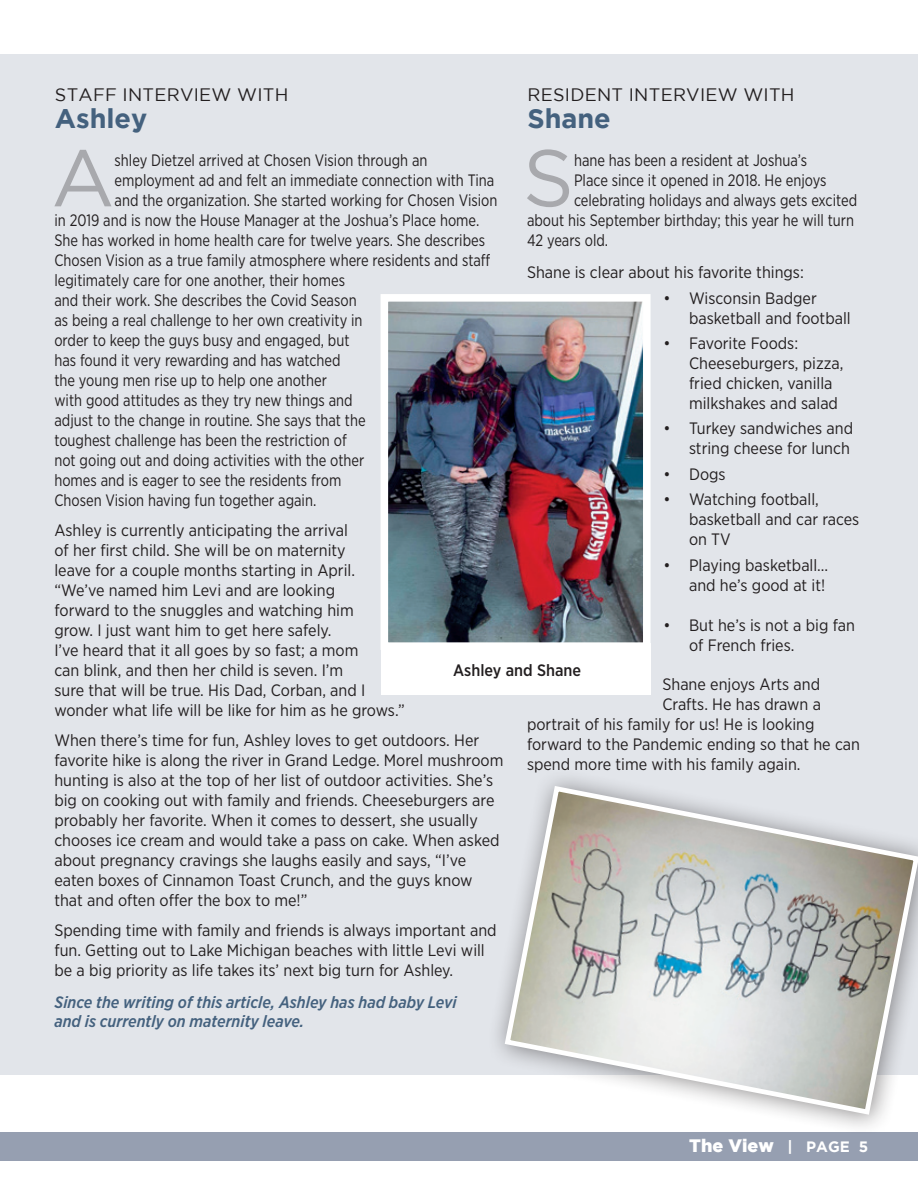
<style>
.page{position:relative;width:918px;height:1188px;background:#fff}
.page>*{position:absolute;margin:0;border:0;box-sizing:border-box;transform-origin:0 0}
.t1{font:80.25px "Gotham";color:#a8a9ad}
.t2{font:700 27px "Gotham";color:#44617e}
.t3{font:18px "Gotham";letter-spacing:.015em;color:#231f20}
.t4{font:900 18px "Gotham";color:#fff}
.t5{font:16.5px/20px "Gotham Narrow";color:#231f20}
.t6{font:16.5px "Gotham Narrow";color:#231f20;scale:.9 1}
.t7{font:italic 500 16.5px/18.9px "Gotham Narrow";color:#44617e}
.t8{font:500 16.5px "Gotham Narrow";color:#231f20}
.s1{font-weight:700;font-size:15px}
</style>
<div class="page">
<div style="left:0;top:54px;width:918px;height:1021px;background:#e2e5ea"></div>
<div style="left:381px;top:643px;width:270px;height:51px;background:#fff"></div>
<div style="left:0;top:1133px;width:918px;height:28px;background:#969fb1"></div>
<img style="left:390px;top:303px;width:252px;height:338px">
<div style="left:381px;top:294px;width:270px;height:356px;border:8px solid #fff"></div>
<div style="left:487px;top:768px;width:431px;height:369px;background:#231f20;opacity:.5"></div>
<svg style="left:502px;top:783px;width:416px;height:335px"></svg>
<p class="t3" style="left:55px;top:85px;width:235px">STAFF INTERVIEW WITH</p>
<h2 class="t2" style="left:55px;top:103px;width:94px">Ashley</h2>
<p class="t3" style="left:528px;top:85px;width:269px">RESIDENT INTERVIEW WITH</p>
<h2 class="t2" style="left:527px;top:103px;width:85px">Shane</h2>
<h1 class="t1" style="left:523px;top:134px;width:53px">S</h1>
<p class="t6" style="left:574px;top:150px;width:261px">hane has been a resident at Joshua’s</p>
<h1 class="t1" style="left:51px;top:134px;width:65px">A</h1>
<p class="t6" style="left:115px;top:150px;width:349px">shley Dietzel arrived at Chosen Vision through an</p>
<p class="t6" style="left:115px;top:170px;width:424px">employment ad and felt an immediate connection with Tina</p>
<p class="t6" style="left:115px;top:190px;width:427px">and the organization. She started working for Chosen Vision</p>
<p class="t6" style="left:54px;top:210px;width:474px">in 2019 and is now the House Manager at the Joshua’s Place home.</p>
<p class="t6" style="left:54px;top:230px;width:480px">She has worked in home health care for twelve years. She describes</p>
<p class="t6" style="left:54px;top:250px;width:486px">Chosen Vision as a true family atmosphere where residents and staff</p>
<p class="t6" style="left:54px;top:270px;width:324px">legitimately care for one another, their homes</p>
<p class="t6" style="left:54px;top:290px;width:337px">and their work. She describes the Covid Season</p>
<p class="t6" style="left:54px;top:310px;width:344px">as being a real challenge to her own creativity in</p>
<p class="t6" style="left:54px;top:330px;width:329px">order to keep the guys busy and engaged, but</p>
<p class="t6" style="left:54px;top:350px;width:319px">has found it very rewarding and has watched</p>
<p class="t6" style="left:54px;top:370px;width:304px">the young men rise up to help one another</p>
<p class="t6" style="left:54px;top:390px;width:333px">with good attitudes as they try new things and</p>
<p class="t6" style="left:54px;top:410px;width:347px">adjust to the change in routine. She says that the</p>
<p class="t6" style="left:54px;top:430px;width:326px">toughest challenge has been the restriction of</p>
<p class="t6" style="left:54px;top:450px;width:346px">not going out and doing activities with the other</p>
<p class="t6" style="left:54px;top:470px;width:320px">homes and is eager to see the residents from</p>
<p class="t6" style="left:54px;top:490px;width:293px">Chosen Vision having fun together again.</p>
<p class="t5" style="left:54px;top:520px;width:352px">Ashley is currently anticipating the arrival<br>of her first child. She will be on maternity<br>leave for a couple months starting in April. “We’ve named him Levi and are looking<br>forward to the snuggles and watching him<br>grow. I just want him to get here safely.<br>I’ve heard that it all goes by so fast; a mom<br>can blink, and then her child is seven. I’m<br>sure that will be true. His Dad, Corban, and I wonder what life will be like for him as he grows.”</p>
<p class="t5" style="left:54px;top:730px;width:450px">When there’s time for fun, Ashley loves to get outdoors. Her favorite hike is along the river in Grand Ledge. Morel mushroom hunting is also at the top of her list of outdoor activities. She’s big on cooking out with family and friends. Cheeseburgers are probably her favorite. When it comes to dessert, she usually chooses ice cream and would take a pass on cake. When asked about pregnancy cravings she laughs easily and says, “I’ve eaten boxes of Cinnamon Toast Crunch, and the guys know that and often offer the box to me!”</p>
<p class="t5" style="left:54px;top:920px;width:444px">Spending time with family and friends is always important and fun. Getting out to Lake Michigan beaches with little Levi will be a big priority as life takes its’ next big turn for Ashley.</p>
<p class="t7" style="left:54px;top:993px;width:404px">Since the writing of this article, Ashley has had baby Levi and is currently on maternity leave.</p>
<p class="t6" style="left:574px;top:170px;width:282px">Place since it opened in 2018. He enjoys</p>
<p class="t6" style="left:574px;top:190px;width:316px">celebrating holidays and always gets excited</p>
<p class="t6" style="left:527px;top:210px;width:365px">about his September birthday; this year he will turn</p>
<p class="t6" style="left:527px;top:230px;width:92px">42 years old.</p>
<p class="t5" style="left:527px;top:262px;width:278px">Shane is clear about his favorite things:</p>
<p class="t5" style="left:689px;top:288px;width:163px;text-indent:-25px">• Wisconsin Badger basketball and football</p>
<p class="t5" style="left:689px;top:333px;width:156px;text-indent:-25px">• Favorite Foods:<br>Cheeseburgers, pizza, fried chicken, vanilla milkshakes and salad</p>
<p class="t5" style="left:664px;top:418px;width:191px;text-align:right">• Turkey sandwiches and string cheese for lunch</p>
<p class="t5" style="left:664px;top:464px;width:64px">• Dogs</p>
<p class="t5" style="left:689px;top:489px;width:172px;text-indent:-25px">• Watching football, basketball and car races on TV</p>
<p class="t5" style="left:664px;top:555px;width:166px;text-align:right">• Playing basketball… and he’s good at it!</p>
<p class="t5" style="left:689px;top:615px;width:168px;text-indent:-25px">• But he’s is not a big fan of French fries.</p>
<p class="t5" style="left:662px;top:674px;width:159px">Shane enjoys Arts and</p>
<p class="t5" style="left:662px;top:694px;width:160px">Crafts. He has drawn a</p>
<p class="t5" style="left:527px;top:714px;width:289px">portrait of his family for us! He is looking</p>
<p class="t5" style="left:527px;top:734px;width:334px">forward to the Pandemic ending so that he can</p>
<p class="t5" style="left:527px;top:754px;width:275px">spend more time with his family again.</p>
<p class="t8" style="left:453px;top:660px;width:129px">Ashley and Shane</p>
<p class="t4" style="left:689px;top:1136px;width:181px">The View <span class="s1">| PAGE 5</span></p>
</div>
